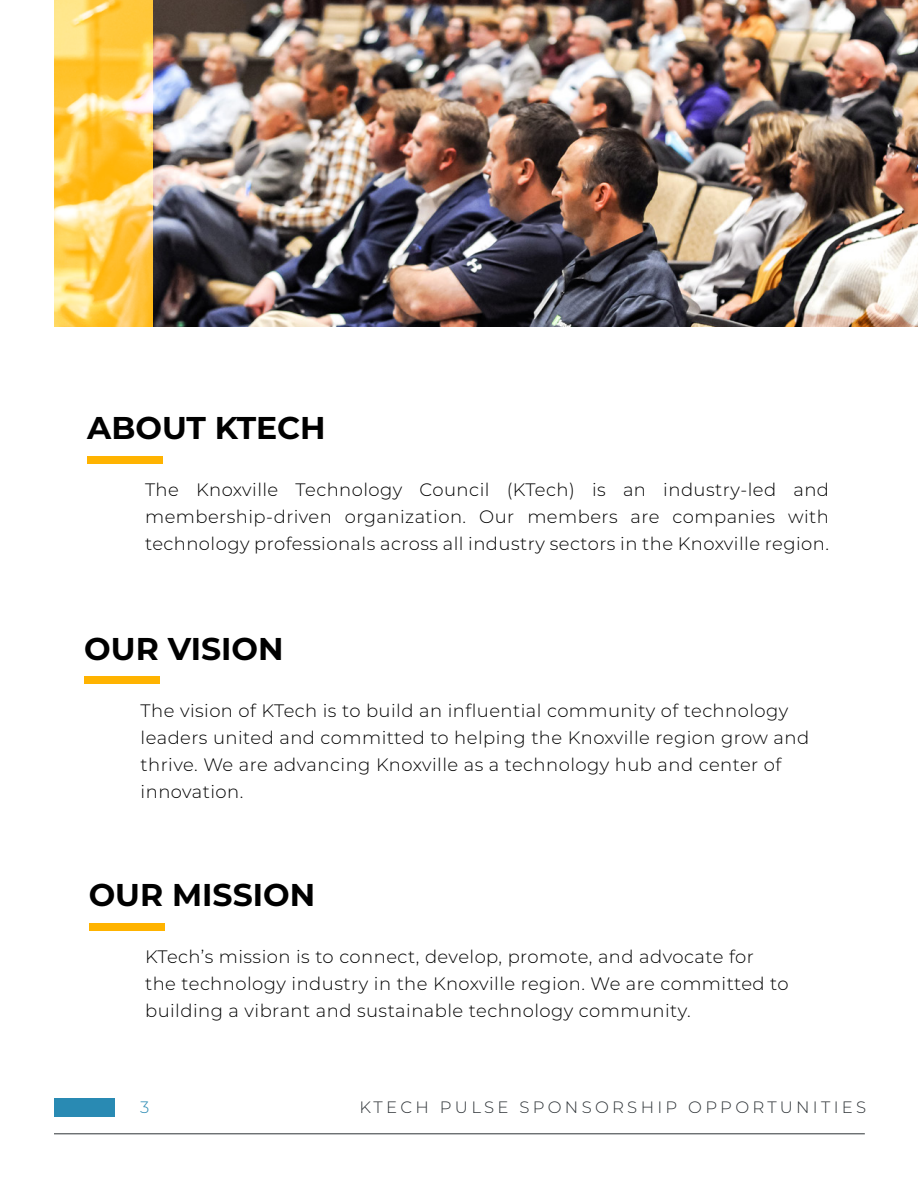
<style>
.page{position:relative;width:918px;height:1188px;background:#fff}
.page>*{position:absolute;margin:0;border:0;box-sizing:border-box;transform-origin:0 0}
.t1{font:700 31.5px "Montserrat";color:#000}
.t2{font:300 18px/27px "Montserrat";letter-spacing:.025em;color:#000}
.t3{font:300 16.5px "Montserrat";letter-spacing:.2em;color:#2e3337}
.t4{font:300 16.5px "Montserrat";color:#298ab3}
</style>
<div class="page">
<div style="left:54px;top:1099px;width:61px;height:18px;background:#298ab3"></div>
<hr style="left:54px;top:1134px;width:811px;height:1px;background:#2e3337">
<img style="left:153px;top:0;width:765px;height:327px">
<svg style="left:54px;top:0;width:99px;height:327px"></svg>
<div style="left:84px;top:676px;width:76px;height:8px;background:#ffb300"></div>
<div style="left:89px;top:923px;width:75px;height:8px;background:#ffb300"></div>
<div style="left:87px;top:456px;width:76px;height:7px;background:#ffb300"></div>
<h1 class="t1" style="left:87px;top:406px;width:240px">ABOUT KTECH</h1>
<p class="t2" style="left:145px;top:476px;width:685px;text-align:justify">The Knoxville Technology Council (KTech) is an industry-led and membership-driven organization. Our members are companies with technology professionals across all industry sectors in the Knoxville region.</p>
<h1 class="t1" style="left:84px;top:626px;width:201px">OUR VISION</h1>
<p class="t2" style="left:141px;top:697px;width:670px">The vision of KTech is to build an influential community of technology leaders united and committed to helping the Knoxville region grow and thrive. We are advancing Knoxville as a technology hub and center of innovation.</p>
<h1 class="t1" style="left:89px;top:872px;width:228px">OUR MISSION</h1>
<p class="t2" style="left:145px;top:943px;width:645px">KTech’s mission is to connect, develop, promote, and advocate for the technology industry in the Knoxville region. We are committed to building a vibrant and sustainable technology community.</p>
<p class="t4" style="left:140px;top:1096px;width:11px">3</p>
<p class="t3" style="left:359px;top:1096px;width:508px">KTECH PULSE SPONSORSHIP OPPORTUNITIES</p>
</div>
